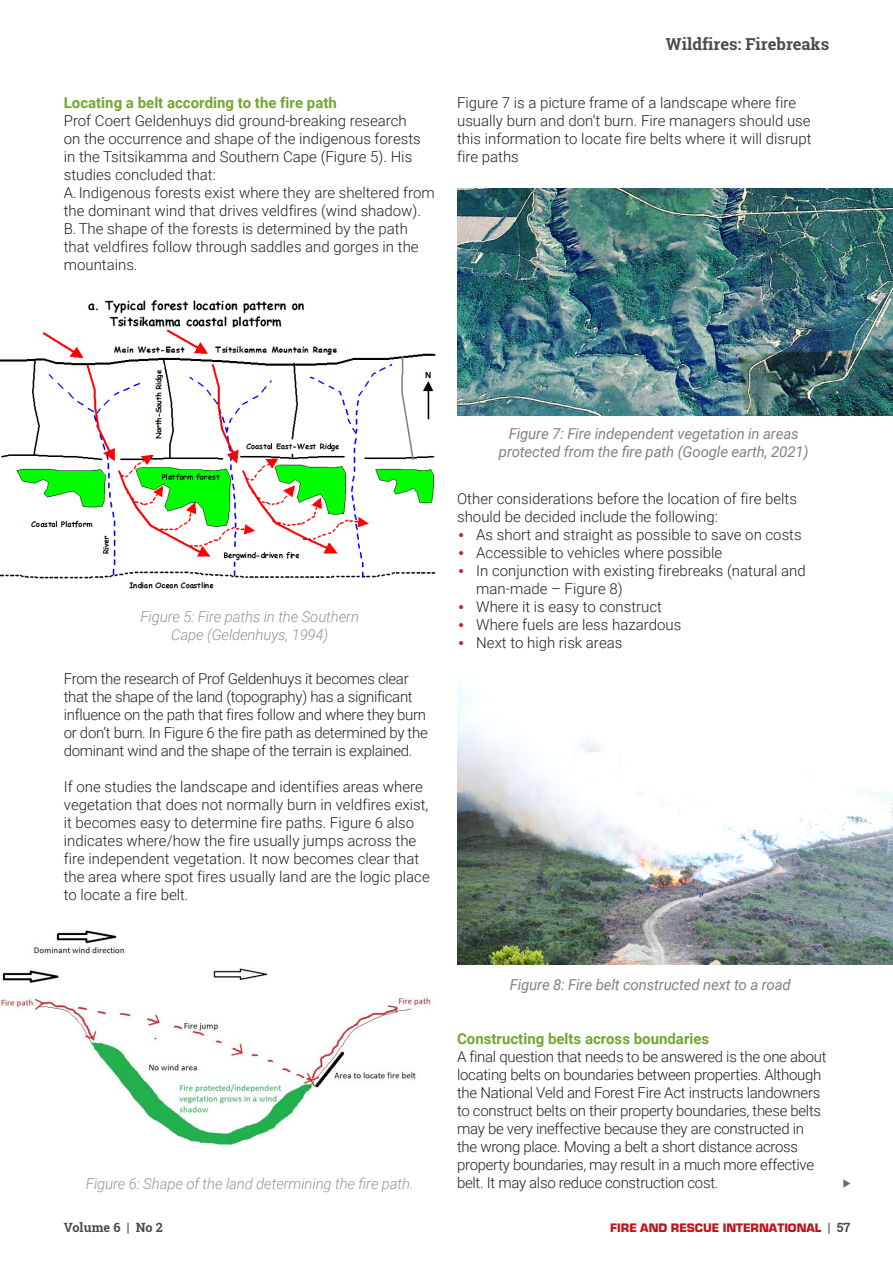
<style>
.page{position:relative;width:893px;height:1263px;background:#fff}
.page>*{position:absolute;margin:0;border:0;box-sizing:border-box;transform-origin:0 0}
.t1{font:700 16.5px "Roboto Slab";color:#4b4c4d}
.t2{font:300 15px/18px "Roboto";color:#231f20}
.t3{font:300 15px/18px "Roboto";letter-spacing:-.02em;color:#231f20}
.Captions{font:italic 15px "Roboto";letter-spacing:-.01em;color:#808285}
.Captions-2{font:italic 300 15px "Roboto";letter-spacing:-.01em;color:#939598}
.t4{font:700 15px "Roboto";color:#73a532}
.t5{font:900 12.75px "Eurostile";color:#c4121a}
.t6{font:700 12.75px "Roboto Slab";color:#4b4c4d}
.s1{font-family:"Century Gothic";font-weight:400;font-size:13.5px;color:#d02029}
.s2{font-family:"Roboto Slab";font-weight:700;color:#4b4c4d}
</style>
<div class="page">
<svg style="left:843px;top:1179px;width:7px;height:9px"></svg>
<img style="left:0;top:300px;width:436px;height:289px">
<img style="left:0;top:930px;width:431px;height:216px">
<img style="left:457px;top:188px;width:436px;height:227px">
<img style="left:457px;top:687px;width:436px;height:278px">
<p class="t4" style="left:64px;top:92px;width:275px">Locating a belt according to the fire path</p>
<p class="t2" style="left:64px;top:111px;width:358px">Prof Coert Geldenhuys did ground-breaking research on the occurrence and shape of the indigenous forests in the Tsitsikamma and Southern Cape (Figure 5). His studies concluded that:</p>
<p class="t2" style="left:64px;top:183px;width:372px">A.Indigenous forests exist where they are sheltered from the dominant wind that drives veldfires (wind shadow).</p>
<p class="t2" style="left:64px;top:219px;width:356px">B.The shape of the forests is determined by the path that veldfires follow through saddles and gorges in the mountains.</p>
<p class="t1" style="left:666px;top:33px;width:165px">Wildfires: Firebreaks</p>
<p class="t2" style="left:457px;top:93px;width:356px">Figure 7 is a picture frame of a landscape where fire usually burn and don’t burn. Fire managers should use this information to locate fire belts where it will disrupt fire paths</p>
<p class="Captions-2" style="left:140px;top:606px;width:220px">Figure 5: Fire paths in the Southern</p>
<p class="Captions-2" style="left:171px;top:624px;width:159px">Cape (Geldenhuys, 1994)</p>
<p class="t3" style="left:64px;top:669px;width:366px">From the research of Prof Geldenhuys it becomes clear that the shape of the land (topography) has a significant influence on the path that fires follow and where they burn or don’t burn. In Figure 6 the fire path as determined by the dominant wind and the shape of the terrain is explained.</p>
<p class="t2" style="left:64px;top:777px;width:367px">If one studies the landscape and identifies areas where vegetation that does not normally burn in veldfires exist, it becomes easy to determine fire paths. Figure 6 also indicates where/how the fire usually jumps across the fire independent vegetation. It now becomes clear that the area where spot fires usually land are the logic place to locate a fire belt.</p>
<p class="Captions" style="left:509px;top:423px;width:292px">Figure 7: Fire independent vegetation in areas</p>
<p class="Captions" style="left:499px;top:441px;width:311px">protected from the fire path (Google earth, 2021)</p>
<p class="t2" style="left:457px;top:489px;width:341px">Other considerations before the location of fire belts should be decided include the following:</p>
<p class="t2" style="left:457px;top:525px;width:346px"><span class="s1">•</span> As short and straight as possible to save on costs</p>
<p class="t2" style="left:457px;top:543px;width:267px"><span class="s1">•</span> Accessible to vehicles where possible</p>
<p class="t2" style="left:476px;top:561px;width:331px;text-indent:-19px"><span class="s1">•</span> In conjunction with existing firebreaks (natural and man-made – Figure 8)</p>
<p class="t2" style="left:457px;top:597px;width:206px"><span class="s1">•</span> Where it is easy to construct</p>
<p class="t2" style="left:457px;top:615px;width:226px"><span class="s1">•</span> Where fuels are less hazardous</p>
<p class="t2" style="left:457px;top:633px;width:167px"><span class="s1">•</span> Next to high risk areas</p>
<p class="Captions-2" style="left:86px;top:1173px;width:329px">Figure 6: Shape of the land determining the fire path.</p>
<p class="Captions" style="left:510px;top:975px;width:283px">Figure 8: Fire belt constructed next to a road</p>
<p class="t4" style="left:457px;top:1028px;width:254px">Constructing belts across boundaries</p>
<p class="t3" style="left:457px;top:1047px;width:371px">A final question that needs to be answered is the one about locating belts on boundaries between properties. Although the National Veld and Forest Fire Act instructs landowners to construct belts on their property boundaries, these belts may be very ineffective because they are constructed in the wrong place. Moving a belt a short distance across property boundaries, may result in a much more effective belt. It may also reduce construction cost.</p>
<p class="t6" style="left:64px;top:1218px;width:101px">Volume 6 | No 2</p>
<p class="t5" style="left:610px;top:1220px;width:242px">FIRE AND RESCUE INTERNATIONAL <span class="s2">| 57</span></p>
</div>
